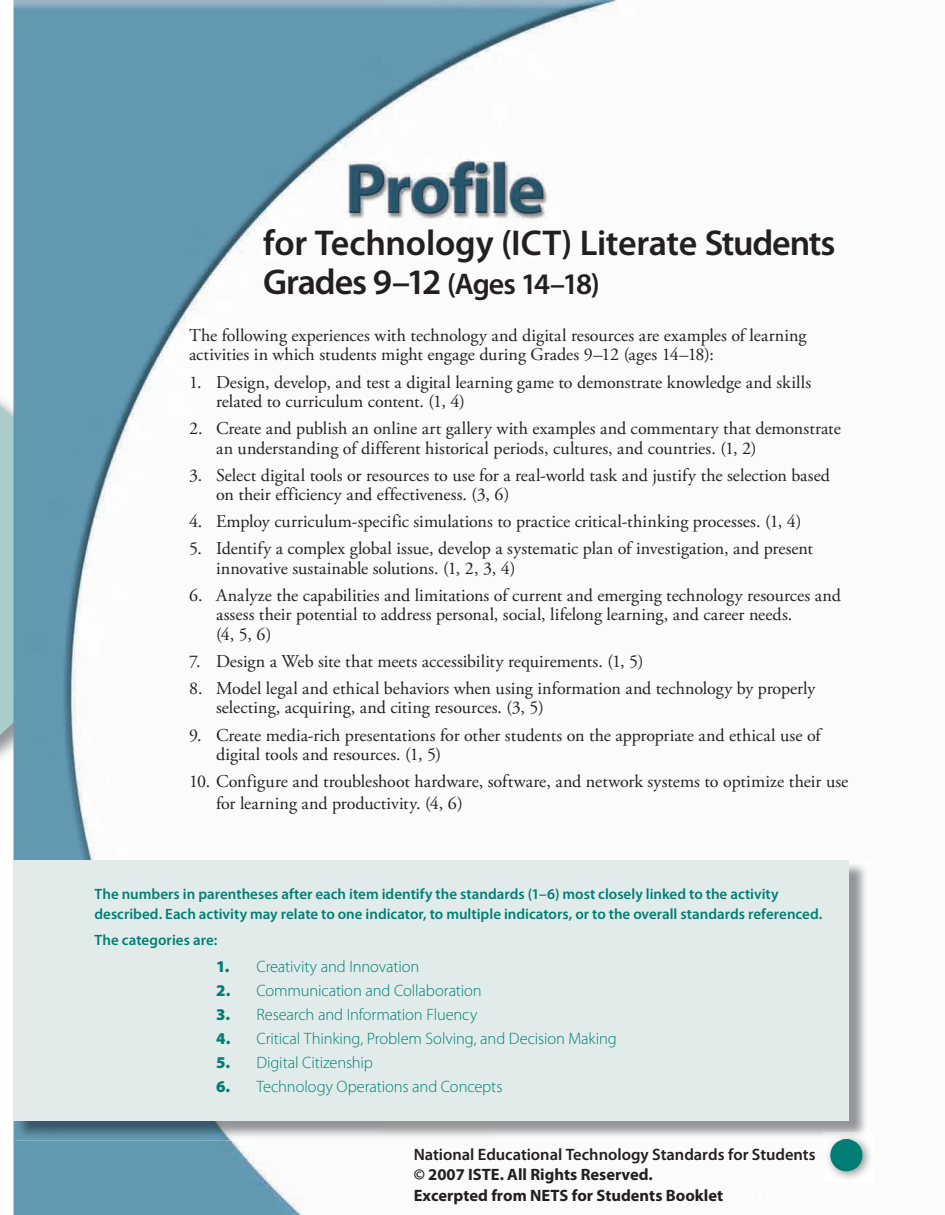
<style>
.page{position:relative;width:945px;height:1215px;background:#fff}
.page>*{position:absolute;margin:0;border:0;box-sizing:border-box;transform-origin:0 0}
.t1{font:600 36px "Myriad Pro";letter-spacing:-.01em;color:#231f20}
.t2{font:600 30px "Myriad Pro";letter-spacing:-.04em;color:#231f20}
.t3{font:18px/19.5px "Adobe Garamond Pro";color:#231f20}
.t4{font:300 16.5px "Myriad Pro";letter-spacing:-.01em;color:#007e73}
.t5{font:700 16.5px/20.4px "Myriad Pro";color:#231f20}
.t6{font:600 16.5px "Myriad Pro";color:#231f20}
.t7{font:600 15px/19.8px "Myriad Pro";color:#007e73}
.s1{font-size:36px}
.s2{font-weight:900}
</style>
<div class="page">
<svg style="left:0;top:355px;width:14px;height:431px"></svg>
<img style="left:14px;top:0;width:604px;height:1215px">
<img style="left:827px;top:1140px;width:44px;height:39px">
<div style="left:830px;top:1139px;width:33px;height:32px;background:#007e73;border-radius:50%"></div>
<img style="left:15px;top:864px;width:851px;height:276px">
<img style="left:823px;top:1132px;width:43px;height:8px">
<svg style="left:840px;top:1139px;width:13px;height:1px"></svg>
<div style="left:14px;top:860px;width:835px;height:260px;background:#e1ecea"></div>
<h1 class="t1" style="left:263px;top:220px;width:574px">for Technology (ICT) Literate Students</h1>
<h2 class="t2" style="left:263px;top:265px;width:338px"><span class="s1">Grades 9–12</span> (Ages 14–18)</h2>
<p class="t3" style="left:189px;top:326px;width:619px">The following experiences with technology and digital resources are examples of learning activities in which students might engage during Grades 9–12 (ages 14–18):</p>
<p class="t3" style="left:216px;top:373px;width:597px;text-indent:-27px">1. Design, develop, and test a digital learning game to demonstrate knowledge and skills related to curriculum content. (1, 4)</p>
<p class="t3" style="left:216px;top:419px;width:626px;text-indent:-27px">2. Create and publish an online art gallery with examples and commentary that demonstrate an understanding of different historical periods, cultures, and countries. (1, 2)</p>
<p class="t3" style="left:216px;top:466px;width:616px;text-indent:-27px">3. Select digital tools or resources to use for a real-world task and justify the selection based on their efficiency and effectiveness. (3, 6)</p>
<p class="t3" style="left:189px;top:512px;width:614px">4. Employ curriculum-specific simulations to practice critical-thinking processes. (1, 4)</p>
<p class="t3" style="left:216px;top:539px;width:599px;text-indent:-27px">5. Identify a complex global issue, develop a systematic plan of investigation, and present innovative sustainable solutions. (1, 2, 3, 4)</p>
<p class="t3" style="left:216px;top:586px;width:626px;text-indent:-27px">6. Analyze the capabilities and limitations of current and emerging technology resources and assess their potential to address personal, social, lifelong learning, and career needs.<br>(4, 5, 6)</p>
<p class="t3" style="left:189px;top:652px;width:456px">7. Design a Web site that meets accessibility requirements. (1, 5)</p>
<p class="t3" style="left:216px;top:679px;width:601px;text-indent:-27px">8. Model legal and ethical behaviors when using information and technology by properly selecting, acquiring, and citing resources. (3, 5)</p>
<p class="t3" style="left:216px;top:726px;width:606px;text-indent:-27px">9. Create media-rich presentations for other students on the appropriate and ethical use of digital tools and resources. (1, 5)</p>
<p class="t3" style="left:216px;top:771px;width:634px;line-height:21.6px;text-indent:-27px">10. Configure and troubleshoot hardware, software, and network systems to optimize their use for learning and productivity. (4, 6)</p>
<p class="t7" style="left:94px;top:884px;width:729px">The numbers in parentheses after each item identify the standards (1–6) most closely linked to the activity described. Each activity may relate to one indicator, to multiple indicators, or to the overall standards referenced.</p>
<p class="t7" style="left:94px;top:930px;width:124px">The categories are:</p>
<p class="t4" style="left:216px;top:956px;width:205px"><span class="s2">1.</span> Creativity and Innovation</p>
<p class="t4" style="left:216px;top:980px;width:267px"><span class="s2">2.</span> Communication and Collaboration</p>
<p class="t4" style="left:216px;top:1004px;width:263px"><span class="s2">3.</span> Research and Information Fluency</p>
<p class="t4" style="left:216px;top:1028px;width:402px"><span class="s2">4.</span> Critical Thinking, Problem Solving, and Decision Making</p>
<p class="t4" style="left:216px;top:1053px;width:158px"><span class="s2">5.</span> Digital Citizenship</p>
<p class="t4" style="left:216px;top:1077px;width:288px"><span class="s2">6.</span> Technology Operations and Concepts</p>
<p class="t6" style="left:414px;top:1144px;width:403px">National Educational Technology Standards for Students</p>
<p class="t5" style="left:414px;top:1164px;width:311px">© 2007 ISTE. All Rights Reserved.<br>Excerpted from NETS for Students Booklet</p>
</div>
